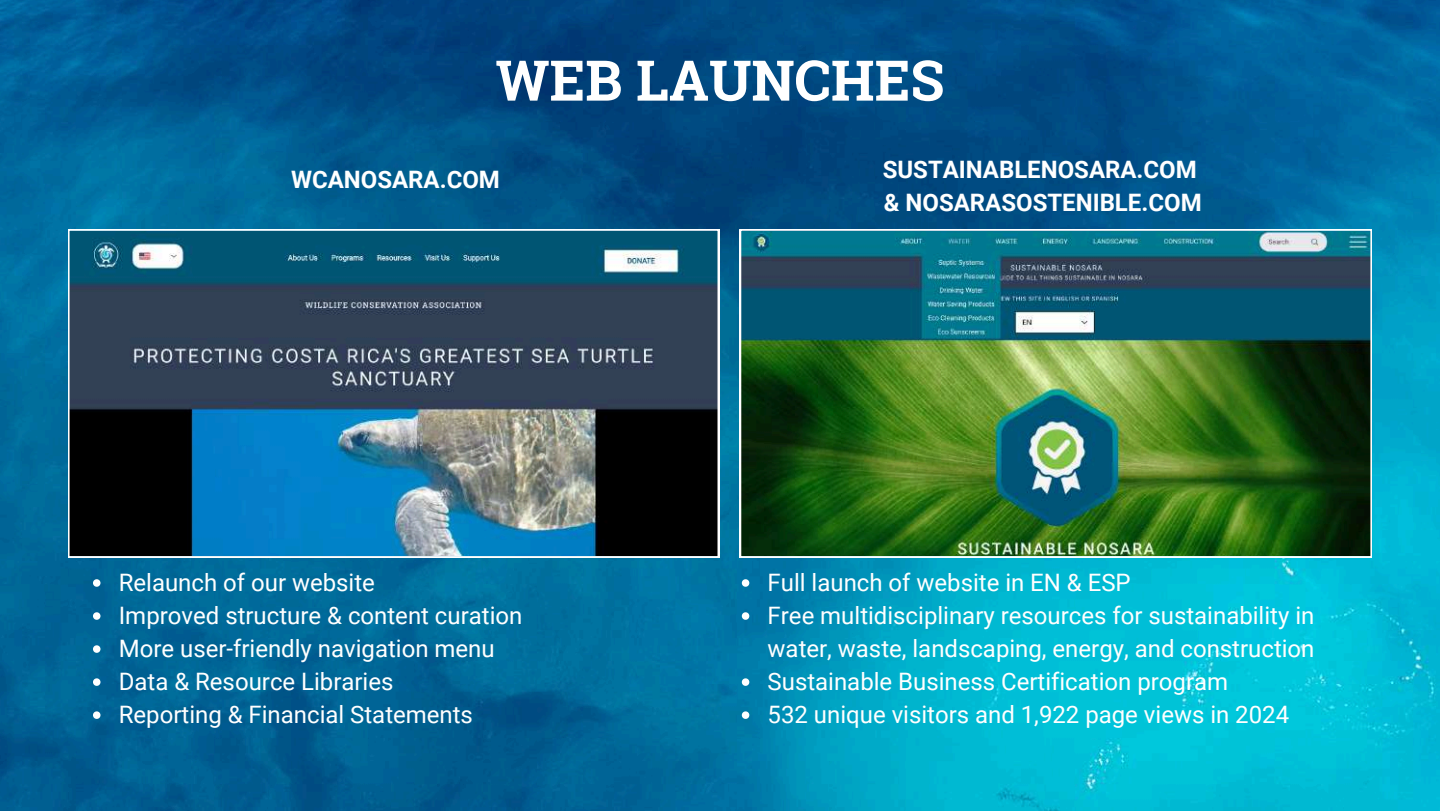
<style>
.page{position:relative;width:1440px;height:811px;background:#fff}
.page>*{position:absolute;margin:0;border:0;box-sizing:border-box;transform-origin:0 0}
.t1{font:700 56px "Roboto Slab";color:#fff}
.t2{font:24px/33px "Roboto";color:#fff}
.t3{font:700 24px/33px "Roboto";color:#fff}
</style>
<div class="page">
<img style="left:0;top:0;width:1440px;height:810px">
<img style="left:740px;top:229px;width:631px;height:328px">
<svg style="left:68px;top:229px;width:651px;height:328px;background:#2e556b"></svg>
<svg style="left:742px;top:579px;width:7px;height:7px"></svg>
<svg style="left:742px;top:612px;width:7px;height:7px"></svg>
<svg style="left:742px;top:678px;width:7px;height:7px"></svg>
<svg style="left:742px;top:711px;width:7px;height:7px"></svg>
<svg style="left:93px;top:579px;width:7px;height:7px"></svg>
<svg style="left:93px;top:612px;width:7px;height:7px"></svg>
<svg style="left:93px;top:645px;width:7px;height:7px"></svg>
<svg style="left:93px;top:678px;width:7px;height:7px"></svg>
<svg style="left:93px;top:711px;width:7px;height:7px"></svg>
<h1 class="t1" style="left:496px;top:42px;width:450px">WEB LAUNCHES</h1>
<p class="t3" style="left:291px;top:163px;width:210px">WCANOSARA.COM</p>
<p class="t3" style="left:883px;top:153px;width:320px">SUSTAINABLENOSARA.COM &amp; NOSARASOSTENIBLE.COM</p>
<p class="t2" style="left:119px;top:566px;width:405px">Relaunch of our website<br>Improved structure &amp; content curation<br>More user-friendly navigation menu<br>Data &amp; Resource Libraries<br>Reporting &amp; Financial Statements</p>
<p class="t2" style="left:768px;top:566px;width:548px">Full launch of website in EN &amp; ESP<br>Free multidisciplinary resources for sustainability in water, waste, landscaping, energy, and construction Sustainable Business Certification program<br>532 unique visitors and 1,922 page views in 2024</p>
</div>
